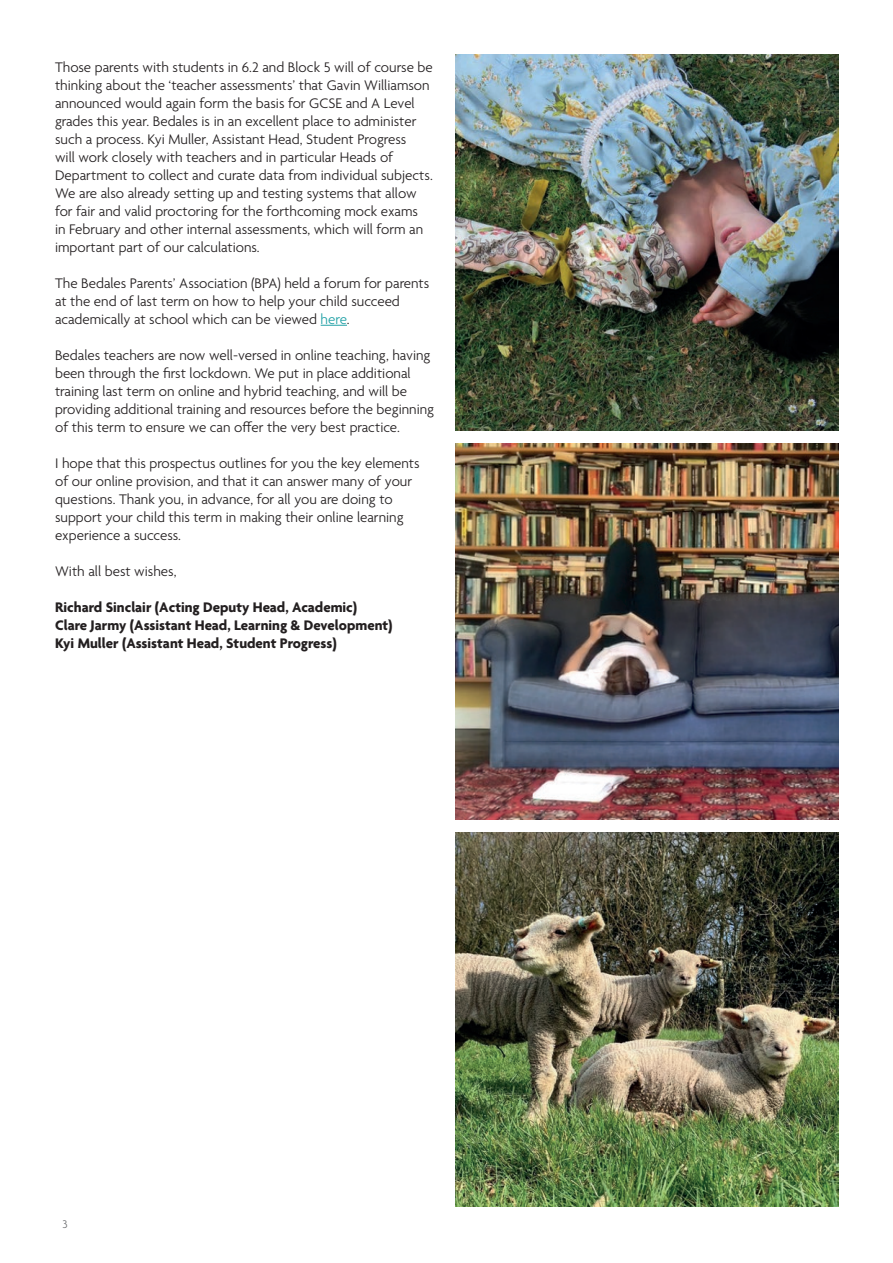
<style>
.page{position:relative;width:893px;height:1263px;background:#fff}
.page>*{position:absolute;margin:0;border:0;box-sizing:border-box;transform-origin:0 0}
.t1{font:300 15px/18px "Agenda";color:#231f20}
.t2{font:700 15px/18px "Agenda";color:#231f20}
.t3{font:300 12px "Agenda";color:#6c6d70}
.s1{color:#21a1a6}
</style>
<div class="page">
<svg style="left:321px;top:325px;width:26px;height:1px"></svg>
<img style="left:455px;top:54px;width:384px;height:376px">
<img style="left:455px;top:443px;width:384px;height:376px">
<img style="left:455px;top:832px;width:384px;height:374px">
<p class="t1" style="left:55px;top:59px;width:379px">Those parents with students in 6.2 and Block 5 will of course be thinking about the ‘teacher assessments’ that Gavin Williamson announced would again form the basis for GCSE and A Level grades this year. Bedales is in an excellent place to administer such a process. Kyi Muller, Assistant Head, Student Progress<br>will work closely with teachers and in particular Heads of Department to collect and curate data from individual subjects.<br>We are also already setting up and testing systems that allow for fair and valid proctoring for the forthcoming mock exams<br>in February and other internal assessments, which will form an important part of our calculations.</p>
<p class="t1" style="left:55px;top:275px;width:376px">The Bedales Parents’ Association (BPA) held a forum for parents at the end of last term on how to help your child succeed academically at school which can be viewed <span class="s1">here</span>.</p>
<p class="t1" style="left:55px;top:347px;width:381px">Bedales teachers are now well-versed in online teaching, having been through the first lockdown. We put in place additional training last term on online and hybrid teaching, and will be providing additional training and resources before the beginning of this term to ensure we can offer the very best practice.</p>
<p class="t1" style="left:55px;top:455px;width:366px">I hope that this prospectus outlines for you the key elements of our online provision, and that it can answer many of your questions. Thank you, in advance, for all you are doing to support your child this term in making their online learning experience a success.</p>
<p class="t1" style="left:55px;top:563px;width:123px">With all best wishes,</p>
<p class="t2" style="left:55px;top:599px;width:339px">Richard Sinclair (Acting Deputy Head, Academic)<br>Clare Jarmy (Assistant Head, Learning &amp; Development)<br>Kyi Muller (Assistant Head, Student Progress)</p>
<p class="t3" style="left:63px;top:1217px;width:7px">3</p>
</div>
